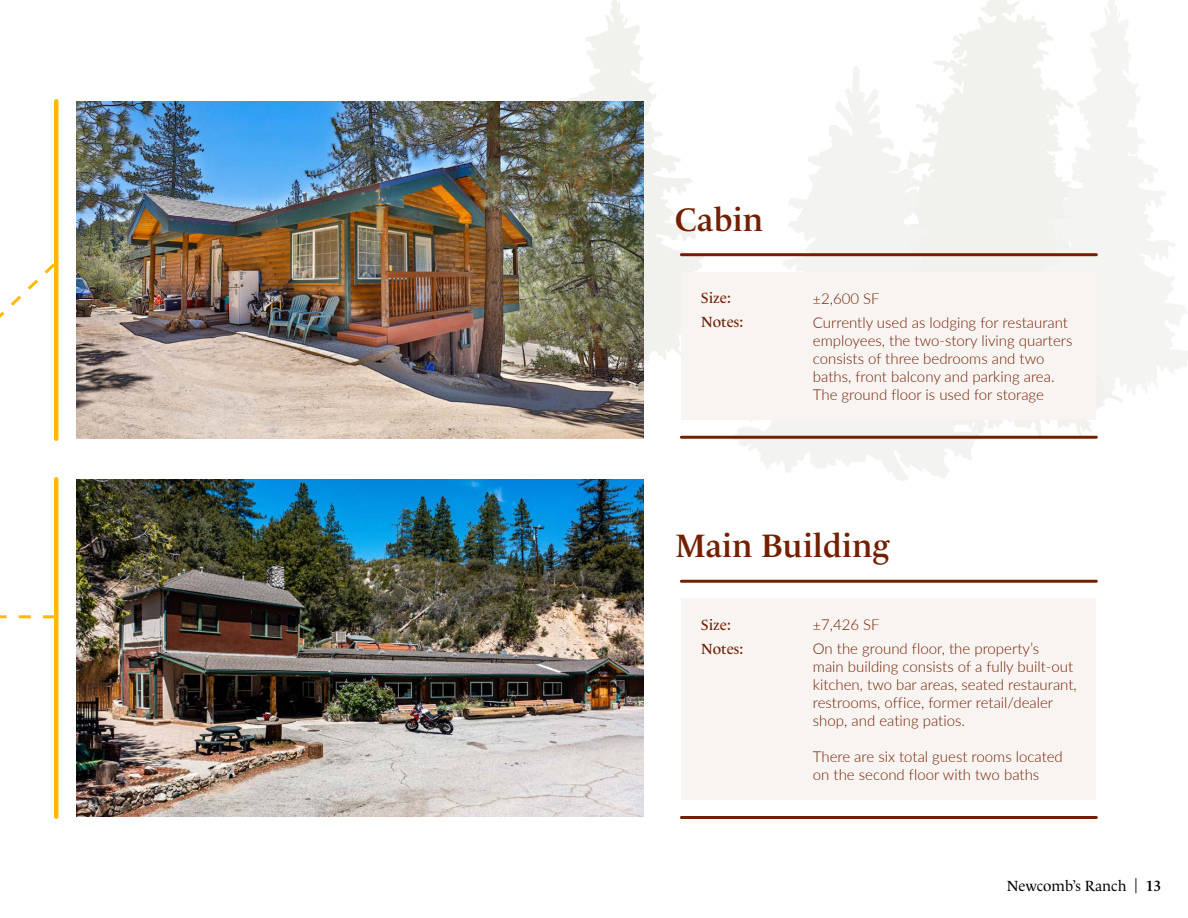
<style>
.page{position:relative;width:1188px;height:918px;background:#fff}
.page>*{position:absolute;margin:0;border:0;box-sizing:border-box;transform-origin:0 0}
.t1{font:600 33px "Le Monde Livre Cla Std";color:#732002}
.t2{font:300 15px/18px "Lato";color:#732002}
.t3{font:15px "Le Monde Livre Cla Std";color:#732002}
.t4{font:15px "Le Monde Livre Cla Std";color:#000}
.s1{font-weight:600}
</style>
<div class="page">
<img style="left:76px;top:101px;width:568px;height:338px">
<svg style="left:933px;top:0;width:190px;height:437px;fill:#f1f2ee"></svg>
<svg style="left:734px;top:66px;width:245px;height:415px;fill:#f3f4f1"></svg>
<svg style="left:499px;top:0;width:235px;height:362px"></svg>
<svg style="left:1028px;top:0;width:160px;height:396px;fill:#f4f5f2"></svg>
<img style="left:429px;top:122px;width:158px;height:266px">
<img style="left:76px;top:479px;width:568px;height:338px">
<hr style="left:54px;top:479px;width:4px;height:338px;background:#ffb900">
<hr style="left:54px;top:101px;width:4px;height:338px;background:#ffb900">
<svg style="left:0;top:263px;width:54px;height:55px"></svg>
<svg style="left:0;top:615px;width:54px;height:3px"></svg>
<div style="left:681px;top:599px;width:415px;height:201px;background:#f8f4f2"></div>
<hr style="left:681px;top:580px;width:415px;height:3px;background:#732002">
<hr style="left:681px;top:816px;width:415px;height:3px;background:#732002">
<div style="left:681px;top:272px;width:415px;height:148px;background:#f8f4f2"></div>
<hr style="left:681px;top:253px;width:415px;height:3px;background:#732002">
<hr style="left:681px;top:436px;width:415px;height:3px;background:#732002">
<h1 class="t1" style="left:675px;top:200px;width:90px">Cabin</h1>
<p class="t3" style="left:701px;top:289px;width:31px">Size:</p>
<p class="t2" style="left:813px;top:289px;width:68px">±2,600 SF</p>
<p class="t3" style="left:701px;top:313px;width:44px">Notes:</p>
<p class="t2" style="left:813px;top:313px;width:261px">Currently used as lodging for restaurant employees, the two-story living quarters consists of three bedrooms and two baths, front balcony and parking area.<br>The ground floor is used for storage</p>
<h1 class="t1" style="left:675px;top:526px;width:215px">Main Building</h1>
<p class="t3" style="left:701px;top:616px;width:31px">Size:</p>
<p class="t2" style="left:813px;top:615px;width:68px">±7,426 SF</p>
<p class="t3" style="left:701px;top:640px;width:44px">Notes:</p>
<p class="t2" style="left:813px;top:639px;width:265px">On the ground floor, the property’s<br>main building consists of a fully built-out kitchen, two bar areas, seated restaurant, restrooms, office, former retail/dealer shop, and eating patios.</p>
<p class="t2" style="left:813px;top:747px;width:251px">There are six total guest rooms located on the second floor with two baths</p>
<p class="t4" style="left:1007px;top:877px;width:156px">Newcomb’s Ranch | <span class="s1">13</span></p>
</div>
